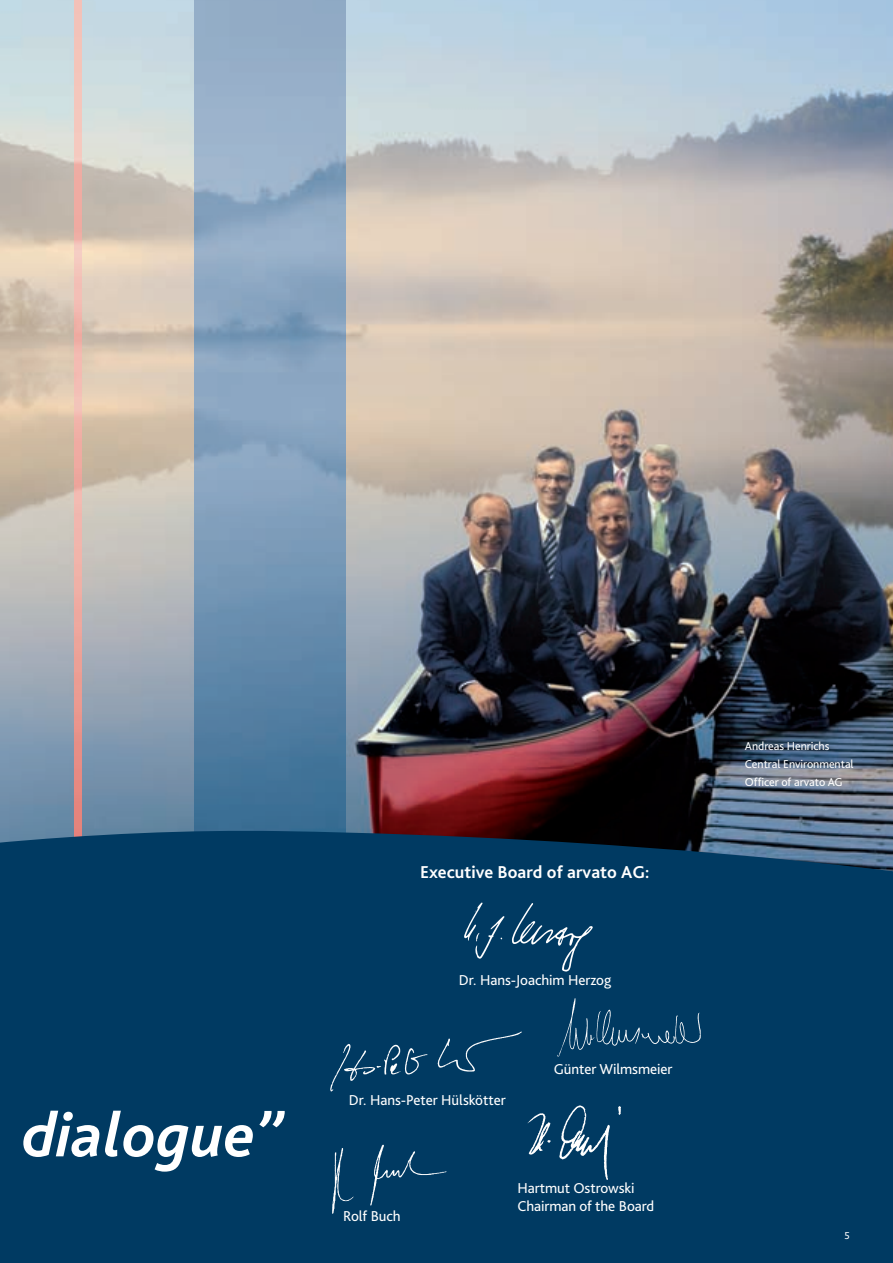
<style>
.page{position:relative;width:893px;height:1263px;background:#fff}
.page>*{position:absolute;margin:0;border:0;box-sizing:border-box;transform-origin:0 0}
.t1{font:italic 700 64.5px "Bliss 2";color:#fff}
.t2{font:700 18px "Bliss 2";color:#fff}
.t3{font:15px/18px "Bliss 2";letter-spacing:-.005em;color:#fff}
.t4{font:12px/18px "Bliss 2";letter-spacing:-.005em;color:#fff}
.t5{font:10.5px "Bliss 2";color:#fff}
</style>
<div class="page">
<img style="left:0;top:0;width:893px;height:1263px">
<h1 class="t1" style="left:23px;top:1110px;width:262px">dialogue”</h1>
<p class="t2" style="left:420px;top:865px;width:231px">Executive Board of arvato AG:</p>
<p class="t3" style="left:459px;top:972px;width:154px">Dr. Hans-Joachim Herzog</p>
<p class="t3" style="left:349px;top:1092px;width:158px">Dr. Hans-Peter Hülskötter</p>
<p class="t3" style="left:554px;top:1062px;width:120px">Günter Wilmsmeier</p>
<p class="t3" style="left:343px;top:1208px;width:59px">Rolf Buch</p>
<p class="t3" style="left:518px;top:1180px;width:138px">Hartmut Ostrowski<br>Chairman of the Board</p>
<p class="t4" style="left:745px;top:738px;width:110px">Andreas Henrichs<br>Central Environmental<br>Officer of arvato AG</p>
<p class="t5" style="left:844px;top:1232px;width:7px">5</p>
</div>
